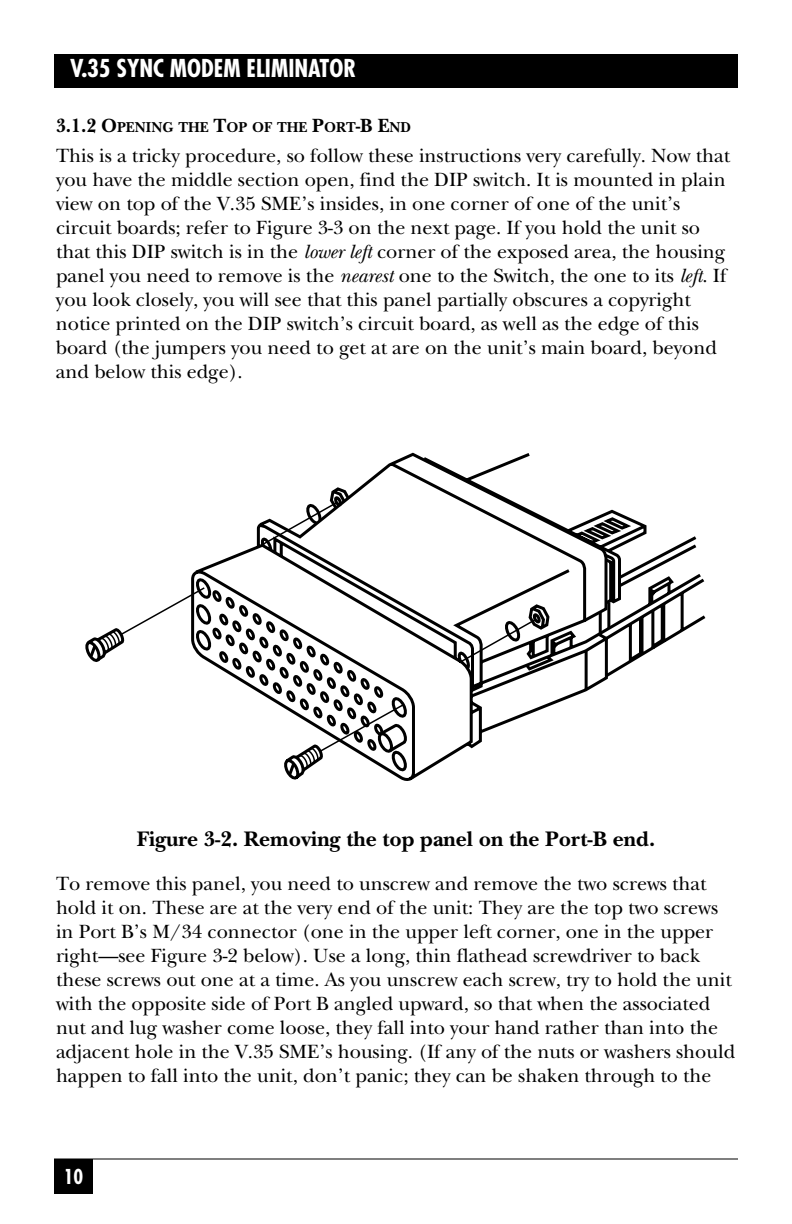
<style>
.page{position:relative;width:792px;height:1224px;background:#fff}
.page>*{position:absolute;margin:0;border:0;box-sizing:border-box;transform-origin:0 0}
.t1{font:700 condensed 24px "Futura";color:#fff}
.t2{font:700 22px "New Baskerville";color:#000}
.t3{font:20px/24px "New Baskerville";color:#000}
.t4{font:700 condensed 20px "Futura";color:#fff}
.t5{font:700 15px "New Baskerville";color:#000;scale:.95 1}
.s1{font-size:20px}
.s2{font-style:italic}
</style>
<div class="page">
<div style="left:54px;top:54px;width:684px;height:34px;background:#000"></div>
<div style="left:54px;top:1159px;width:39px;height:35px;background:#000"></div>
<svg style="left:195px;top:575px;width:16px;height:89px"></svg>
<svg style="left:211px;top:452px;width:489px;height:254px"></svg>
<svg style="left:244px;top:603px;width:307px;height:178px"></svg>
<svg style="left:85px;top:586px;width:121px;height:78px"></svg>
<svg style="left:260px;top:500px;width:43px;height:47px"></svg>
<svg style="left:303px;top:486px;width:309px;height:150px"></svg>
<hr style="left:54px;top:1158px;width:684px;height:2px;background:#000">
<p class="t1" style="left:70px;top:58px;width:288px">V.35 SYNC MODEM ELIMINATOR</p>
<p class="t5" style="left:56px;top:122px;width:375px"><span class="s1">3.1.2 O</span>PENING THE <span class="s1">T</span>OP OF THE <span class="s1">P</span>ORT<span class="s1">-B E</span>ND</p>
<p class="t3" style="left:56px;top:146px;width:676px">This is a tricky procedure, so follow these instructions very carefully. Now that you have the middle section open, find the DIP switch. It is mounted in plain view on top of the V.35 SME’s insides, in one corner of one of the unit’s circuit boards; refer to Figure 3-3 on the next page. If you hold the unit so that this DIP switch is in the <span class="s2">lower left</span> corner of the exposed area, the housing panel you need to remove is the <span class="s2">nearest</span> one to the Switch, the one to its <span class="s2">left</span>. If you look closely, you will see that this panel partially obscures a copyright notice printed on the DIP switch’s circuit board, as well as the edge of this board (the jumpers you need to get at are on the unit’s main board, beyond and below this edge).</p>
<p class="t2" style="left:137px;top:831px;width:520px">Figure 3-2. Removing the top panel on the Port-B end.</p>
<p class="t3" style="left:56px;top:874px;width:681px">To remove this panel, you need to unscrew and remove the two screws that hold it on. These are at the very end of the unit: They are the top two screws in Port B’s M/34 connector (one in the upper left corner, one in the upper right—see Figure 3-2 below). Use a long, thin flathead screwdriver to back these screws out one at a time. As you unscrew each screw, try to hold the unit with the opposite side of Port B angled upward, so that when the associated nut and lug washer come loose, they fall into your hand rather than into the adjacent hole in the V.35 SME’s housing. (If any of the nuts or washers should happen to fall into the unit, don’t panic; they can be shaken through to the</p>
<p class="t4" style="left:64px;top:1168px;width:21px">10</p>
</div>
